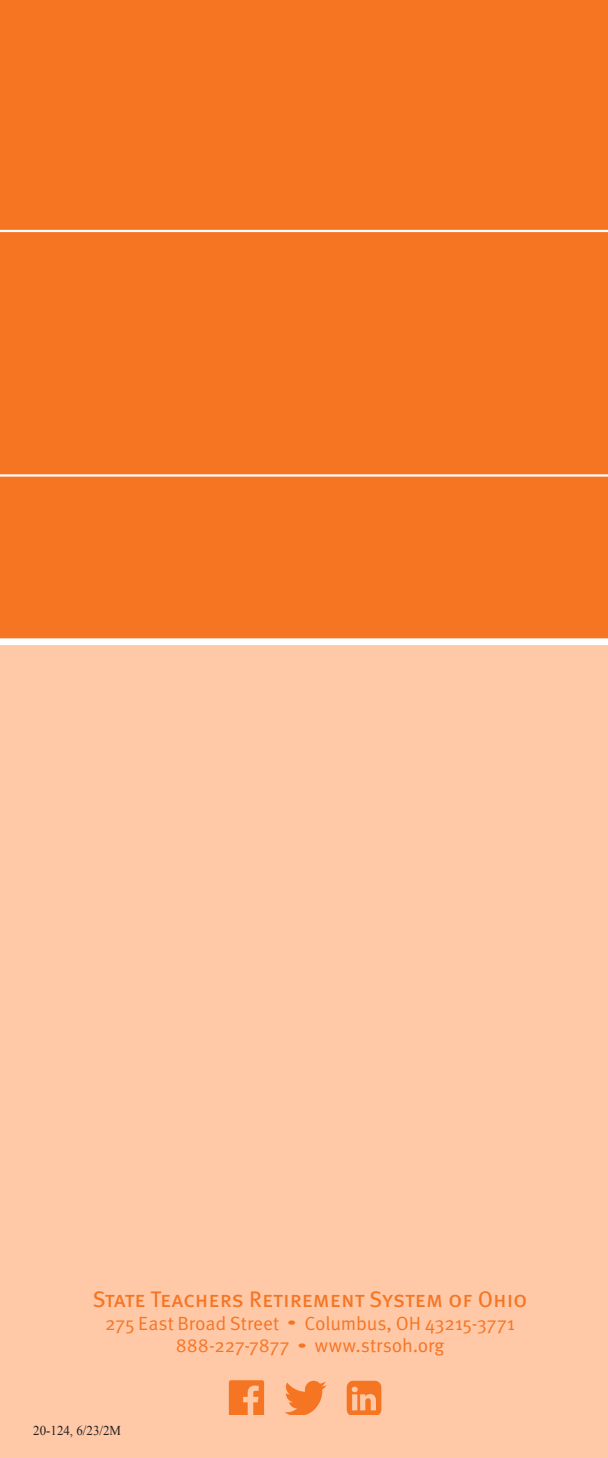
<style>
.page{position:relative;width:608px;height:1458px;background:#fff}
.page>*{position:absolute;margin:0;border:0;box-sizing:border-box;transform-origin:0 0}
.t1{font:22.5px "Meta Pro";letter-spacing:-.01em;color:#f57523}
.t2{font:19.12px "Meta Pro Norm";letter-spacing:-.005em;color:#f57523}
.FINCOND{font:13.5px "Times New Roman";color:#231f20;scale:.96 1}
.s1{font-size:12.38px}
</style>
<div class="page">
<div style="left:0;top:588px;width:608px;height:870px;background:#ffc8a7"></div>
<div style="left:0;top:0;width:608px;height:638px;background:#f57523"></div>
<div style="left:0;top:638px;width:608px;height:7px;background:#fff"></div>
<div style="left:591px;top:221px;width:17px;height:418px;background:#f57523"></div>
<div style="left:0;top:229px;width:608px;height:249px;background:#f57523"></div>
<img style="left:228px;top:1380px;width:153px;height:35px">
<p class="t1" style="left:92px;top:1282px;width:436px">State Teachers Retirement System of Ohio</p>
<p class="t2" style="left:105px;top:1308px;width:411px">275 East Broad Street <span class="s1">•</span> Columbus, OH 43215-3771</p>
<p class="t2" style="left:176px;top:1331px;width:270px">888-227-7877 <span class="s1">•</span> www.strsoh.org</p>
<p class="FINCOND" style="left:33px;top:1421px;width:93px">20-124, 6/23/2M</p>
</div>
